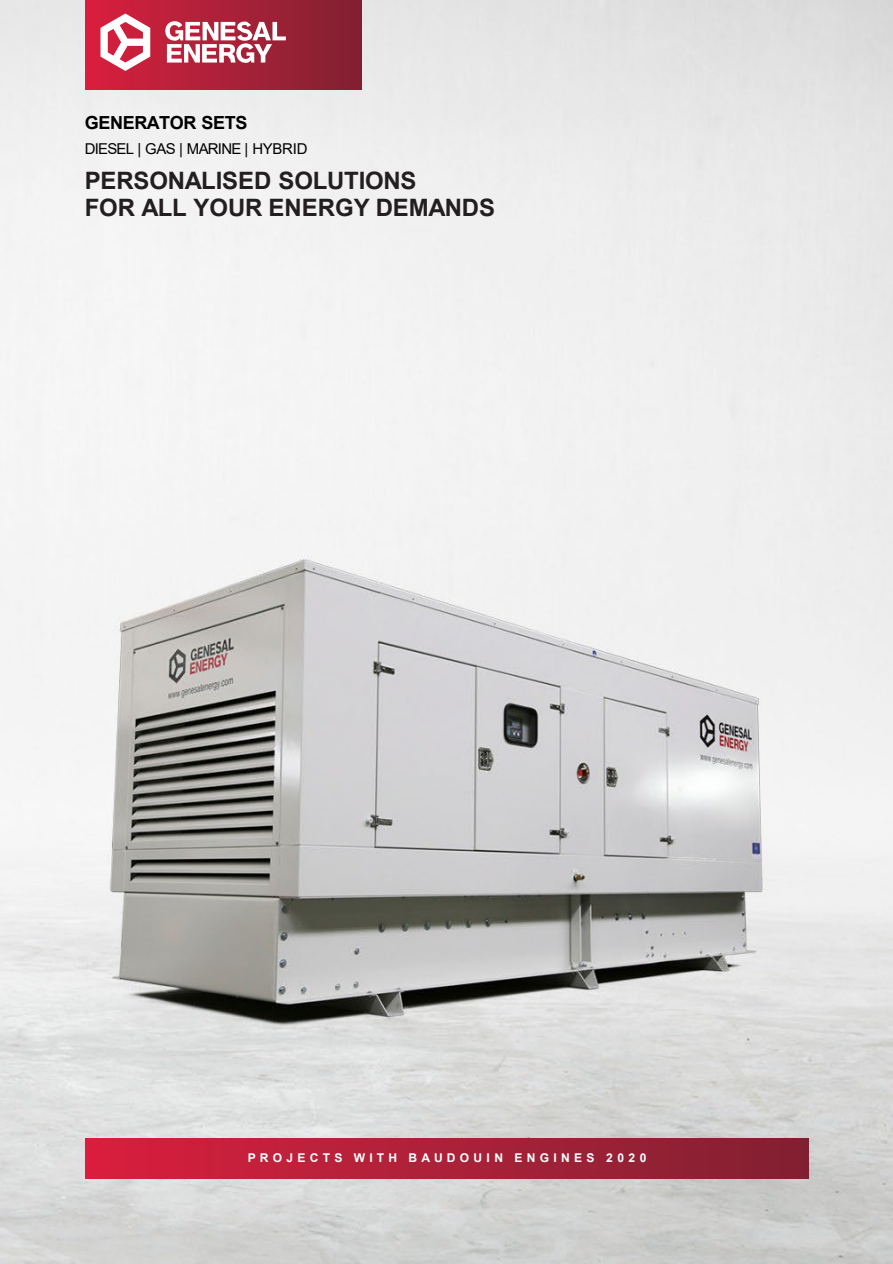
<style>
.page{position:relative;width:893px;height:1264px;background:#fff}
.page>*{position:absolute;margin:0;border:0;box-sizing:border-box;transform-origin:0 0}
.t1{font:700 24px "Arial";letter-spacing:-.005em;color:#231f20}
.t2{font:700 18px "Arial";letter-spacing:-.02em;color:#000}
.t3{font:15px "Arial";letter-spacing:-.045em;color:#000}
.t4{font:700 12px "Arial";letter-spacing:.355em;color:#fff}
</style>
<div class="page">
<img style="left:0;top:0;width:892px;height:1263px">
<img style="left:85px;top:1137px;width:723px;height:41px">
<img style="left:86px;top:0;width:275px;height:90px">
<svg style="left:100px;top:14px;width:50px;height:57px"></svg>
<svg style="left:165px;top:21px;width:121px;height:42px"></svg>
<p class="t2" style="left:85px;top:110px;width:164px">GENERATOR SETS</p>
<p class="t3" style="left:85px;top:138px;width:224px">DIESEL | GAS | MARINE | HYBRID</p>
<p class="t1" style="left:85px;top:164px;width:333px">PERSONALISED SOLUTIONS</p>
<p class="t1" style="left:85px;top:191px;width:412px">FOR ALL YOUR ENERGY DEMANDS</p>
<p class="t4" style="left:248px;top:1149px;width:400px">PROJECTS WITH BAUDOUIN ENGINES 2020</p>
</div>
